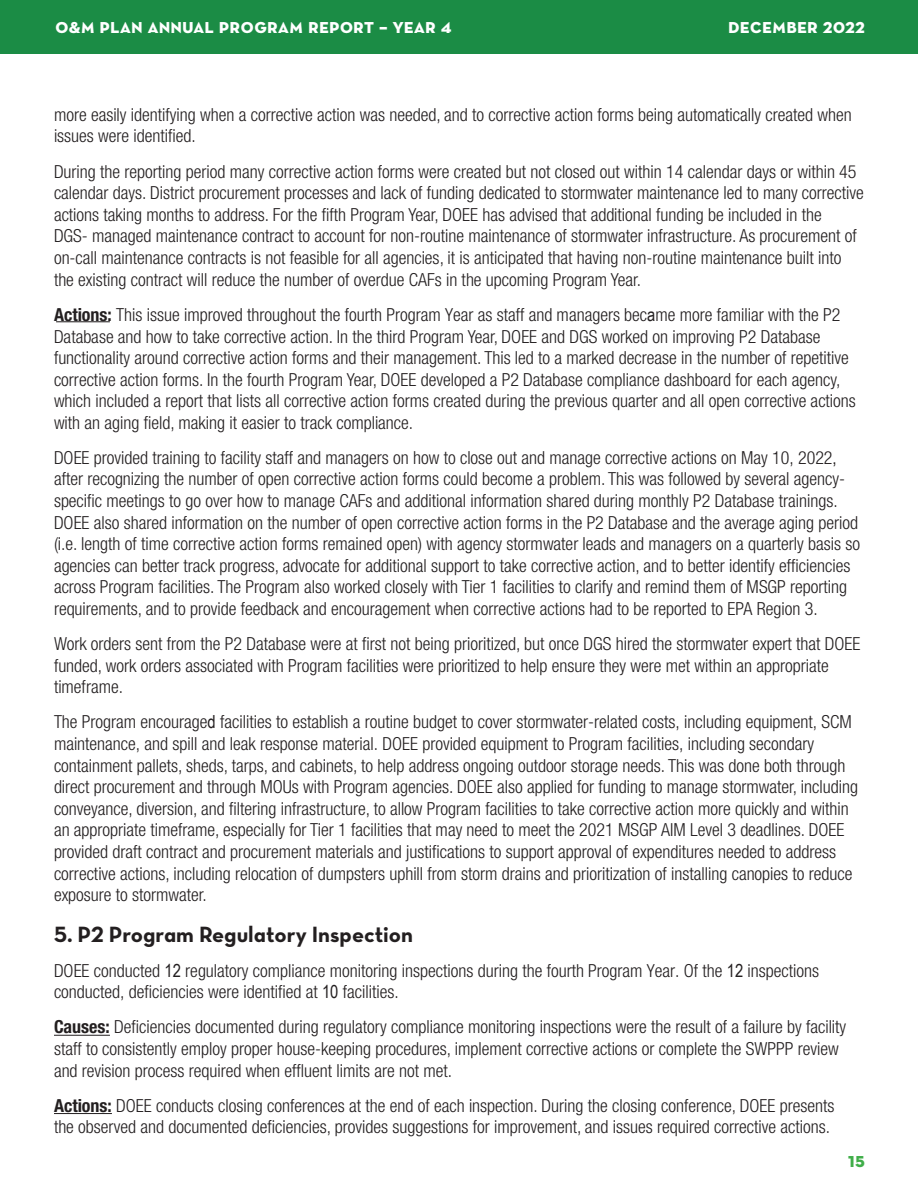
<style>
.page{position:relative;width:918px;height:1188px;background:#fff}
.page>*{position:absolute;margin:0;border:0;box-sizing:border-box;transform-origin:0 0}
.t1{font:22.5px "Neutra Text Bold Alt";color:#231f20}
.t2{font:21px "Neutra Text Bold SC Alt";color:#fff}
.t3{font:21px "Neutra Text Bold SC Alt";color:#40ae49}
.t4{font:300 condensed 18px/21.6px "Helvetica Neue LT Std";color:#231f20}
.s1{font-weight:700}
.s2{font-family:"Arial Narrow";font-weight:400;font-stretch:normal}
</style>
<div class="page">
<hr style="left:54px;top:1035px;width:56px;height:1px;background:#231f20">
<hr style="left:54px;top:1113px;width:58px;height:1px;background:#231f20">
<hr style="left:56px;top:321px;width:54px;height:1px;background:#231f20">
<div style="left:0;top:0;width:918px;height:54px;background:#1b8c45"></div>
<p class="t2" style="left:55px;top:12px;width:398px">o&amp;m plan annual program report – year 4</p>
<p class="t2" style="left:728px;top:12px;width:138px">december 2022</p>
<p class="t4" style="left:54px;top:104px;width:799px">more easily identifying when a corrective action was needed, and to corrective action forms being automatically created when issues were identified.</p>
<p class="t4" style="left:54px;top:160px;width:811px">During the reporting period many corrective action forms were created but not closed out within 14 calendar days or within 45 calendar days. District procurement processes and lack of funding dedicated to stormwater maintenance led to many corrective actions taking months to address. For the fifth Program Year, DOEE has advised that additional funding be included in the<br>DGS- managed maintenance contract to account for non-routine maintenance of stormwater infrastructure. As procurement of on-call maintenance contracts is not feasible for all agencies, it is anticipated that having non-routine maintenance built into the existing contract will reduce the number of overdue CAFs in the upcoming Program Year.</p>
<p class="t4" style="left:54px;top:304px;width:803px"><span class="s1">Actions:</span> This issue improved throughout the fourth Program Year as staff and managers bec<span class="s2">a</span>me more familiar with the P2<br>Database and how to take corrective action. In the third Program Year, DOEE and DGS worked on improving P2 Database functionality around corrective action forms and their management. This led to a marked decrease in the number of repetitive corrective action forms. In the fourth Program Year, DOEE developed a P2 Database compliance dashboard for each agency, which included a report that lists all corrective action forms created during the previous quarter and all open corrective actions with an aging field, making it easier to track compliance.</p>
<p class="t4" style="left:54px;top:446px;width:808px">DOEE provided training to facility staff and managers on how to close out and manage corrective actions on May 10, 2022<span class="s2">, </span>after recognizing the number of open corrective action forms could become a problem. This was followed by several agency&shy;specific meetings to go over how to manage CAFs and additional information shared during monthly P2 Database trainings.<br>DOEE also shared information on the number of open corrective action forms in the P2 Database and the average aging period (i.e. length of time corrective action forms remained open) with agency stormwater leads and managers on a quarterly basis so agencies can better track progress, advocate for additional support to take corrective action, and to better identify efficiencies across Program facilities. The Program also worked closely with Tier 1 facilities to clarify and remind them of MSGP reporting requirements, and to provide feedback and encouragement when corrective actions had to be reported to EPA Region 3.</p>
<p class="t4" style="left:54px;top:633px;width:808px">Work orders sent from the P2 Database were at first not being prioritized, but once DGS hired the stormwater expert that DOEE funded, work orders associated with Program facilities were prioritized to help ensure they were met within an appropriate timeframe.</p>
<p class="t4" style="left:54px;top:711px;width:806px">The Program encourage<span class="s2">d</span> facilities to establish a routine budget to cover stormwater-related costs, including equipment, SCM maintenance, and spill and leak response material. DOEE provided equipment to Program facilities, including secondary containment pallets, sheds, tarps, and cabinets, to help address ongoing outdoor storage needs. This was done both through direct procurement and through MOUs with Program agencies. DOEE also applied for funding to manage stormwater, including conveyance, diversion, and filtering infrastructure, to allow Program facilities to take corrective action more quickly and within an appropriate timeframe, especially for Tier 1 facilities that may need to meet the 2021 MSGP AIM Level 3 deadlines. DOEE provided draft contract and procurement materials and justifications to support approval of expenditures needed to address corrective actions, including relocation of dumpsters uphill from storm drains and prioritization of installing canopies to reduce exposure to stormwater.</p>
<p class="t1" style="left:54px;top:920px;width:361px">5. P2 Program Regulatory Inspection</p>
<p class="t4" style="left:54px;top:959px;width:767px">DOEE conducted <span class="s2">12</span> regulatory compliance monitoring inspections during the fourth Program Year. Of the <span class="s2">12</span> inspections conducted, deficiencies were identified at <span class="s2">10</span> facilities.</p>
<p class="t4" style="left:54px;top:1016px;width:794px"><span class="s1">Causes:</span> Deficiencies documented during regulatory compliance monitoring inspections were the result of a failure by facility staff to consistently employ proper house-keeping procedures, implement corrective actions or complete the SWPPP review and revision process required when effluent limits are not met.</p>
<p class="t4" style="left:54px;top:1094px;width:782px"><span class="s1">Actions:</span> DOEE conducts closing conferences at the end of each inspection. During the closing conference, DOEE presents the observed and documented deficiencies, provides suggestions for improvement, and issues required corrective actions.</p>
<p class="t3" style="left:848px;top:1146px;width:19px">15</p>
</div>
